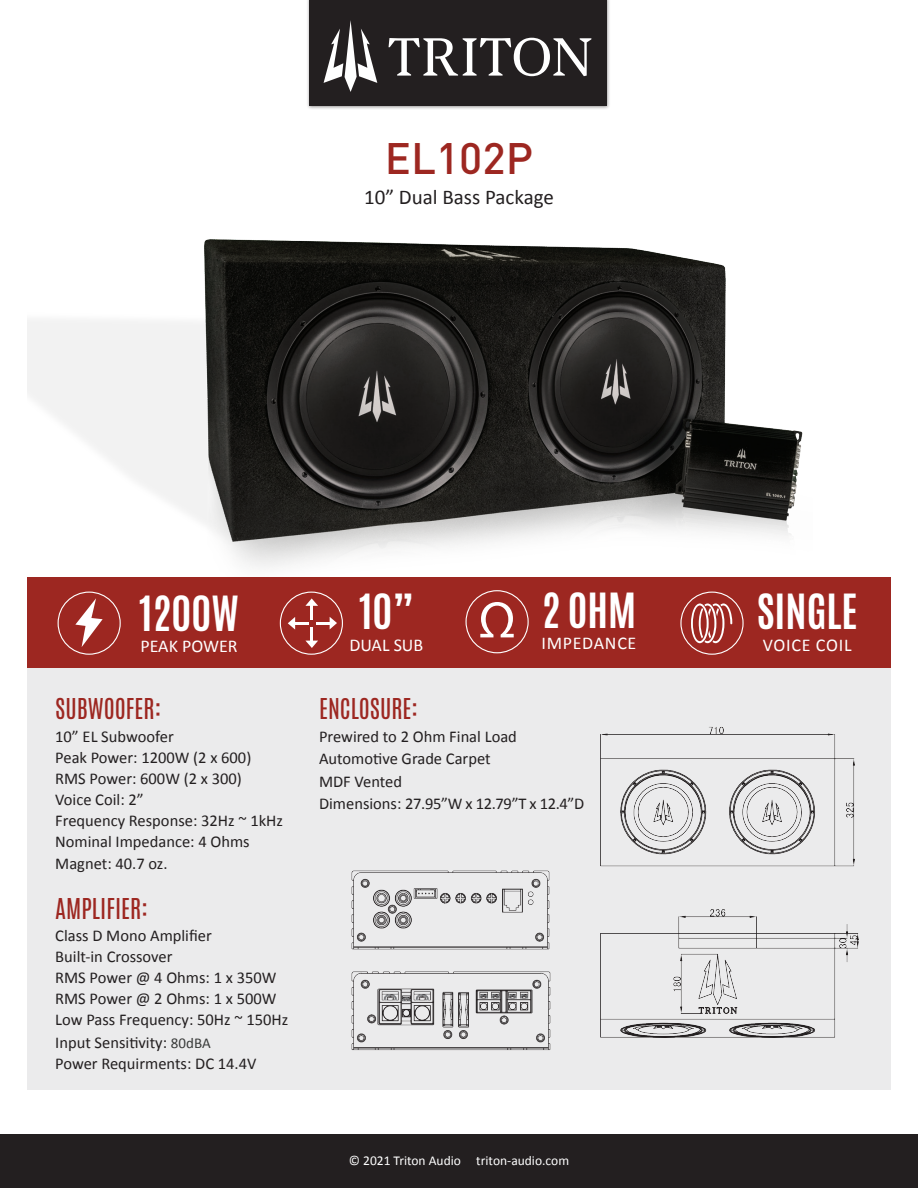
<style>
.page{position:relative;width:918px;height:1188px;background:#fff}
.page>*{position:absolute;margin:0;border:0;box-sizing:border-box;transform-origin:0 0}
.t1{font:51.75px "Myriad Pro";color:#fff}
.t2{font:500 43.5px "DIN Pro";color:#9d2721}
.t3{font:700 40.5px "Antonio";color:#fff}
.t4{font:24px "Antonio";color:#9d2721}
.t5{font:21px "Calibri";color:#231f20}
.t6{font:18px "Calibri";letter-spacing:.025em;color:#fff}
.t7{font:18px "Calibri";color:#fff}
.t8{font:16.5px "Calibri";color:#231f20}
.t9{font:13.5px "Calibri";color:#fff}
.s1{font-size:15px;color:#383a39}
</style>
<div class="page">
<div style="left:27px;top:665px;width:864px;height:425px;background:#ebebec"></div>
<div style="left:306px;top:0;width:304px;height:110px;background:#231f20;opacity:.5"></div>
<div style="left:310px;top:0;width:297px;height:106px;background:#231f20"></div>
<svg style="left:324px;top:20px;width:53px;height:72px"></svg>
<svg style="left:389px;top:38px;width:202px;height:38px"></svg>
<div style="left:0;top:1134px;width:918px;height:54px;background:#231f20"></div>
<div style="left:27px;top:577px;width:864px;height:90px;background:#9d2721"></div>
<img style="left:27px;top:239px;width:776px;height:329px">
<img style="left:351px;top:870px;width:199px;height:80px">
<img style="left:351px;top:971px;width:200px;height:79px">
<img style="left:600px;top:727px;width:255px;height:140px">
<img style="left:600px;top:909px;width:259px;height:129px">
<div style="left:58px;top:592px;width:63px;height:63px;border:1px solid #fff;border-radius:50%"></div>
<svg style="left:75px;top:598px;width:28px;height:49px"></svg>
<div style="left:280px;top:592px;width:63px;height:63px;border:1px solid #fff;border-radius:50%"></div>
<svg style="left:288px;top:598px;width:49px;height:32px"></svg>
<hr style="left:310px;top:627px;width:3px;height:14px;background:#fff">
<svg style="left:306px;top:641px;width:12px;height:7px"></svg>
<div style="left:466px;top:590px;width:63px;height:63px;border:1px solid #fff;border-radius:50%"></div>
<div style="left:680px;top:592px;width:64px;height:63px;border:1px solid #fff;border-radius:50%"></div>
<svg style="left:691px;top:603px;width:41px;height:40px"></svg>
<p class="t2" style="left:385px;top:124px;width:150px">EL102P</p>
<p class="t5" style="left:364px;top:184px;width:191px">10” Dual Bass Package</p>
<p class="t3" style="left:139px;top:583px;width:101px">1200W</p>
<p class="t7" style="left:140px;top:635px;width:99px">PEAK POWER</p>
<p class="t4" style="left:55px;top:691px;width:108px">SUBWOOFER:</p>
<p class="t8" style="left:55px;top:726px;width:120px">10” EL Subwoofer</p>
<p class="t8" style="left:55px;top:747px;width:198px">Peak Power: 1200W (2 x 600)</p>
<p class="t8" style="left:55px;top:768px;width:188px">RMS Power: 600W (2 x 300)</p>
<p class="t8" style="left:55px;top:789px;width:90px">Voice Coil: 2”</p>
<p class="t8" style="left:55px;top:810px;width:229px">Frequency Response: 32Hz ~ 1kHz</p>
<p class="t8" style="left:55px;top:831px;width:196px">Nominal Impedance: 4 Ohms</p>
<p class="t8" style="left:55px;top:853px;width:114px">Magnet: 40.7 oz.</p>
<p class="t4" style="left:55px;top:891px;width:94px">AMPLIFIER:</p>
<p class="t8" style="left:55px;top:925px;width:158px">Class D Mono Amplifier</p>
<p class="t8" style="left:55px;top:946px;width:119px">Built-in Crossover</p>
<p class="t8" style="left:55px;top:967px;width:223px">RMS Power @ 4 Ohms: 1 x 350W</p>
<p class="t8" style="left:55px;top:988px;width:223px">RMS Power @ 2 Ohms: 1 x 500W</p>
<p class="t8" style="left:55px;top:1009px;width:235px">Low Pass Frequency: 50Hz ~ 150Hz</p>
<p class="t8" style="left:55px;top:1032px;width:157px">Input Sensitivity: <span class="s1">80dBA</span></p>
<p class="t8" style="left:55px;top:1053px;width:203px">Power Requirments: DC 14.4V</p>
<p class="t3" style="left:359px;top:581px;width:56px">10”</p>
<p class="t6" style="left:349px;top:634px;width:75px">DUAL SUB</p>
<p class="t1" style="left:479px;top:588px;width:38px">Ω</p>
<p class="t3" style="left:542px;top:580px;width:96px">2 OHM</p>
<p class="t6" style="left:541px;top:632px;width:97px">IMPEDANCE</p>
<p class="t4" style="left:319px;top:691px;width:101px">ENCLOSURE:</p>
<p class="t8" style="left:319px;top:726px;width:199px">Prewired to 2 Ohm Final Load</p>
<p class="t8" style="left:319px;top:748px;width:173px">Automotive Grade Carpet</p>
<p class="t8" style="left:319px;top:771px;width:85px">MDF Vented</p>
<p class="t8" style="left:319px;top:793px;width:267px">Dimensions: 27.95”W x 12.79”T x 12.4”D</p>
<p class="t9" style="left:349px;top:1152px;width:222px">© 2021 Triton Audio triton-audio.com</p>
<p class="t3" style="left:757px;top:581px;width:102px">SINGLE</p>
<p class="t6" style="left:763px;top:633px;width:90px">VOICE COIL</p>
</div>
